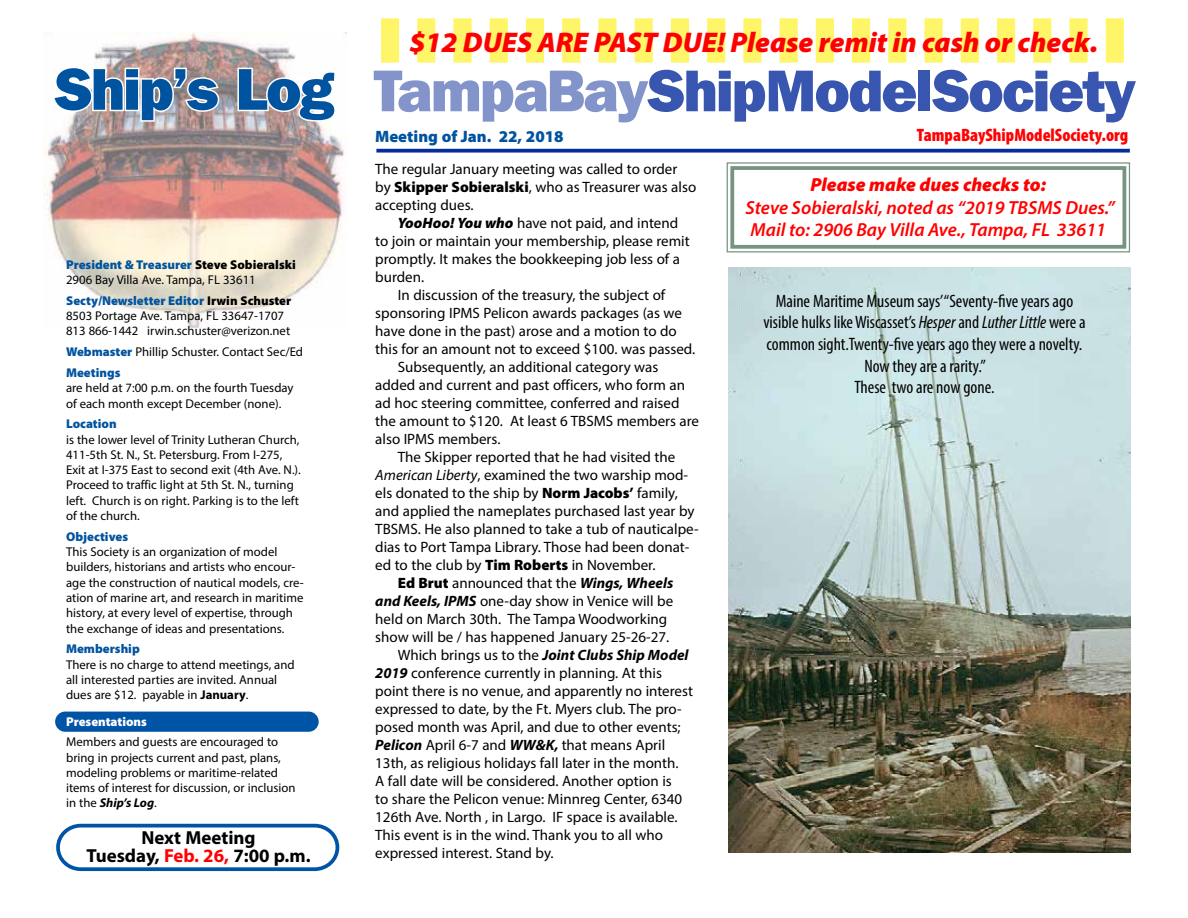
<style>
.page{position:relative;width:1188px;height:918px;background:#fff}
.page>*{position:absolute;margin:0;border:0;box-sizing:border-box;transform-origin:0 0}
.t1{font:800 58.5px "Franklin Gothic IT Cby BT";letter-spacing:-.03em;color:#3856af}
.t2{font:800 58.5px "Franklin Gothic IT Cby BT";letter-spacing:-.03em;color:#00539f}
.t3{font:italic 900 28.5px "Myriad Pro";color:#f00}
.t4{font:italic 600 18.9px/22.8px "Myriad Pro";color:#f00}
.t5{font:700 18.9px/18px "Myriad Pro";color:#000;text-align:center}
.t6{font:italic 900 18.9px "Myriad Pro";color:#f00}
.t7{font:condensed 18px/21.6px "Myriad Pro";color:#000;text-align:center}
.t8{font:900 condensed 18px "Myriad Pro";color:#f00}
.t9{font:900 16.5px "Myriad Pro";color:#00539f}
.t10{font:15px/18px "Myriad Pro";color:#000}
.t11{font:italic 700 15px "Myriad Pro";color:#000}
.t12{font:12.75px/15.3px "Myriad Pro";color:#000}
.t13{font:900 12.75px "Myriad Pro";color:#00539f}
.t14{font:900 12.75px "Myriad Pro";color:#fff}
.s1{font-weight:900;color:#00539f}
.s2{font-weight:900}
.s3{font-weight:700}
.s4{font-weight:700;font-style:italic}
.s5{color:#f00}
.s6{color:#8394ca}
.s7{font-weight:900;font-style:italic}
.s8{font-style:italic}
.s9{font-weight:400;font-style:normal}
</style>
<div class="page">
<img style="left:44px;top:32px;width:303px;height:295px">
<svg style="left:51px;top:65px;width:170px;height:58px"></svg>
<svg style="left:236px;top:66px;width:101px;height:57px"></svg>
<div style="left:55px;top:712px;width:264px;height:20px;background:#0054a6;border-radius:10px"></div>
<svg style="left:56px;top:823px;width:284px;height:49px"></svg>
<svg style="left:381px;top:18px;width:743px;height:45px"></svg>
<svg style="left:376px;top:149px;width:754px;height:4px;background:#2242a7"></svg>
<svg style="left:726px;top:162px;width:405px;height:91px"></svg>
<div style="left:730px;top:166px;width:396px;height:83px;border:4px solid #779483"></div>
<img style="left:729px;top:267px;width:402px;height:585px">
<h1 class="t2" style="left:54px;top:52px;width:283px">Ship’s Log</h1>
<p class="t12" style="left:66px;top:257px;width:231px"><span class="s1">President &amp; Treasurer</span> <span class="s2">Steve Sobieralski<br></span>2906 Bay Villa Ave. Tampa, FL 33611</p>
<p class="t12" style="left:66px;top:293px;width:227px"><span class="s1">Secty/Newsletter Editor</span> <span class="s2">Irwin Schuster<br></span>8503 Portage Ave. Tampa, FL 33647-1707<br>813 866-1442 irwin.schuster@verizon.net</p>
<p class="t12" style="left:66px;top:341px;width:239px;line-height:20.7px"><span class="s1">Webmaster</span> Phillip Schuster. Contact Sec/Ed<br><span class="s1">Meetings</span></p>
<p class="t12" style="left:66px;top:380px;width:229px">are held at 7:00 p.m. on the fourth Tuesday of each month except December (none).</p>
<p class="t13" style="left:66px;top:415px;width:52px">Location</p>
<p class="t12" style="left:66px;top:431px;width:236px">is the lower level of Trinity Lutheran Church, 411-5th St. N., St. Petersburg. From I-275, Exit at I-375 East to second exit (4th Ave. N.).<br>Proceed to traffic light at 5th St. N., turning left. Church is on right. Parking is to the left of the church.</p>
<p class="t13" style="left:66px;top:528px;width:64px">Objectives</p>
<p class="t12" style="left:66px;top:544px;width:239px">This Society is an organization of model builders, historians and artists who encour&shy;age the construction of nautical models, cre&shy;ation of marine art, and research in maritime history, at every level of expertise, through the exchange of ideas and presentations.</p>
<p class="t13" style="left:66px;top:640px;width:75px">Membership</p>
<p class="t12" style="left:66px;top:656px;width:230px">There is no charge to attend meetings, and all interested parties are invited. Annual dues are $12. payable in <span class="s3">January</span>.</p>
<p class="t14" style="left:66px;top:713px;width:82px">Presentations</p>
<p class="t12" style="left:66px;top:734px;width:231px">Members and guests are encouraged to bring in projects current and past, plans, modeling problems or maritime-related items of interest for discussion, or inclusion in the <span class="s4">Ship’s Log</span>.</p>
<p class="t5" style="left:86px;top:828px;width:226px">Next Meeting<br>Tuesday, <span class="s5">Feb. 26,</span> 7:00 p.m.</p>
<h2 class="t3" style="left:410px;top:23px;width:690px">$12 DUES ARE PAST DUE! Please remit in cash or check.</h2>
<h1 class="t1" style="left:373px;top:53px;width:764px"><span class="s6">TampaBay</span>ShipModelSociety</h1>
<p class="t9" style="left:375px;top:126px;width:190px">Meeting of Jan. 22, 2018</p>
<p class="t8" style="left:917px;top:123px;width:213px">TampaBayShipModelSociety.org</p>
<p class="t6" style="left:811px;top:172px;width:237px">Please make dues checks to:</p>
<p class="t4" style="left:745px;top:195px;width:371px">Steve Sobieralski, noted as “2019 TBSMS Dues.”<br>Mail to: 2906 Bay Villa Ave., Tampa, FL 33611</p>
<p class="t10" style="left:375px;top:159px;width:322px">The regular January meeting was called to order by <span class="s2">Skipper Sobieralski</span>, who as Treasurer was also accepting dues.</p>
<p class="t10" style="left:398px;top:213px;width:282px"><span class="s7">YooHoo! You who</span> have not paid, and intend</p>
<p class="t10" style="left:375px;top:231px;width:316px">to join or maintain your membership, please remit</p>
<p class="t10" style="left:375px;top:249px;width:306px">promptly. It makes the bookkeeping job less of a</p>
<p class="t10" style="left:375px;top:267px;width:50px">burden.</p>
<p class="t10" style="left:398px;top:285px;width:269px">In discussion of the treasury, the subject of</p>
<p class="t10" style="left:375px;top:303px;width:308px">sponsoring IPMS Pelicon awards packages (as we</p>
<p class="t10" style="left:375px;top:321px;width:303px">have done in the past) arose and a motion to do</p>
<p class="t10" style="left:375px;top:339px;width:322px">this for an amount not to exceed $100. was passed.</p>
<p class="t10" style="left:398px;top:357px;width:262px">Subsequently, an additional category was</p>
<p class="t10" style="left:375px;top:375px;width:311px">added and current and past officers, who form an</p>
<p class="t10" style="left:375px;top:393px;width:306px">ad hoc steering committee, conferred and raised</p>
<p class="t10" style="left:375px;top:411px;width:325px">the amount to $120. At least 6 TBSMS members are</p>
<p class="t10" style="left:375px;top:429px;width:127px">also IPMS members.</p>
<p class="t10" style="left:398px;top:447px;width:279px">The Skipper reported that he had visited the</p>
<p class="t10" style="left:375px;top:465px;width:314px"><span class="s8">American Liberty</span>, examined the two warship mod-</p>
<p class="t10" style="left:375px;top:483px;width:304px">els donated to the ship by <span class="s2">Norm Jacobs’</span> family,</p>
<p class="t10" style="left:375px;top:501px;width:321px">and applied the nameplates purchased last year by</p>
<p class="t10" style="left:375px;top:519px;width:325px">TBSMS. He also planned to take a tub of nauticalpe-</p>
<p class="t10" style="left:375px;top:537px;width:316px">dias to Port Tampa Library. Those had been donat-</p>
<p class="t10" style="left:375px;top:555px;width:282px">ed to the club by <span class="s2">Tim Roberts</span> in November.</p>
<p class="t10" style="left:398px;top:573px;width:277px"><span class="s2">Ed Brut</span> announced that the <span class="s4">Wings, Wheels</span></p>
<p class="t10" style="left:375px;top:591px;width:299px"><span class="s4">and Keels, IPMS</span> one-day show in Venice will be</p>
<p class="t10" style="left:375px;top:609px;width:293px">held on March 30th. The Tampa Woodworking</p>
<p class="t10" style="left:375px;top:627px;width:296px">show will be / has happened January 25-26-27.</p>
<p class="t11" style="left:398px;top:645px;width:292px"><span class="s9">Which brings us to the</span> Joint Clubs Ship Model</p>
<p class="t10" style="left:375px;top:663px;width:288px"><span class="s4">2019</span> conference currently in planning. At this</p>
<p class="t10" style="left:375px;top:681px;width:319px">point there is no venue, and apparently no interest</p>
<p class="t10" style="left:375px;top:699px;width:308px">expressed to date, by the Ft. Myers club. The pro-</p>
<p class="t10" style="left:375px;top:717px;width:307px">posed month was April, and due to other events;</p>
<p class="t10" style="left:375px;top:735px;width:291px"><span class="s4">Pelicon</span> April 6-7 and <span class="s4">WW&amp;K,</span> that means April</p>
<p class="t10" style="left:375px;top:753px;width:305px">13th, as religious holidays fall later in the month.</p>
<p class="t10" style="left:375px;top:771px;width:298px">A fall date will be considered. Another option is</p>
<p class="t10" style="left:375px;top:789px;width:309px">to share the Pelicon venue: Minnreg Center, 6340</p>
<p class="t10" style="left:375px;top:807px;width:304px">126th Ave. North , in Largo. IF space is available.</p>
<p class="t10" style="left:375px;top:825px;width:289px">This event is in the wind. Thank you to all who</p>
<p class="t10" style="left:375px;top:843px;width:180px">expressed interest. Stand by.</p>
<p class="t7" style="left:763px;top:290px;width:324px">Maine Maritime Museum says’“Seventy-five years ago visible hulks like Wiscasset’s <span class="s8">Hesper</span> and <span class="s8">Luther Little</span> were a common sight.Twenty-five years ago they were a novelty.<br>Now they are a rarity.”<br>These two are now gone.</p>
</div>
